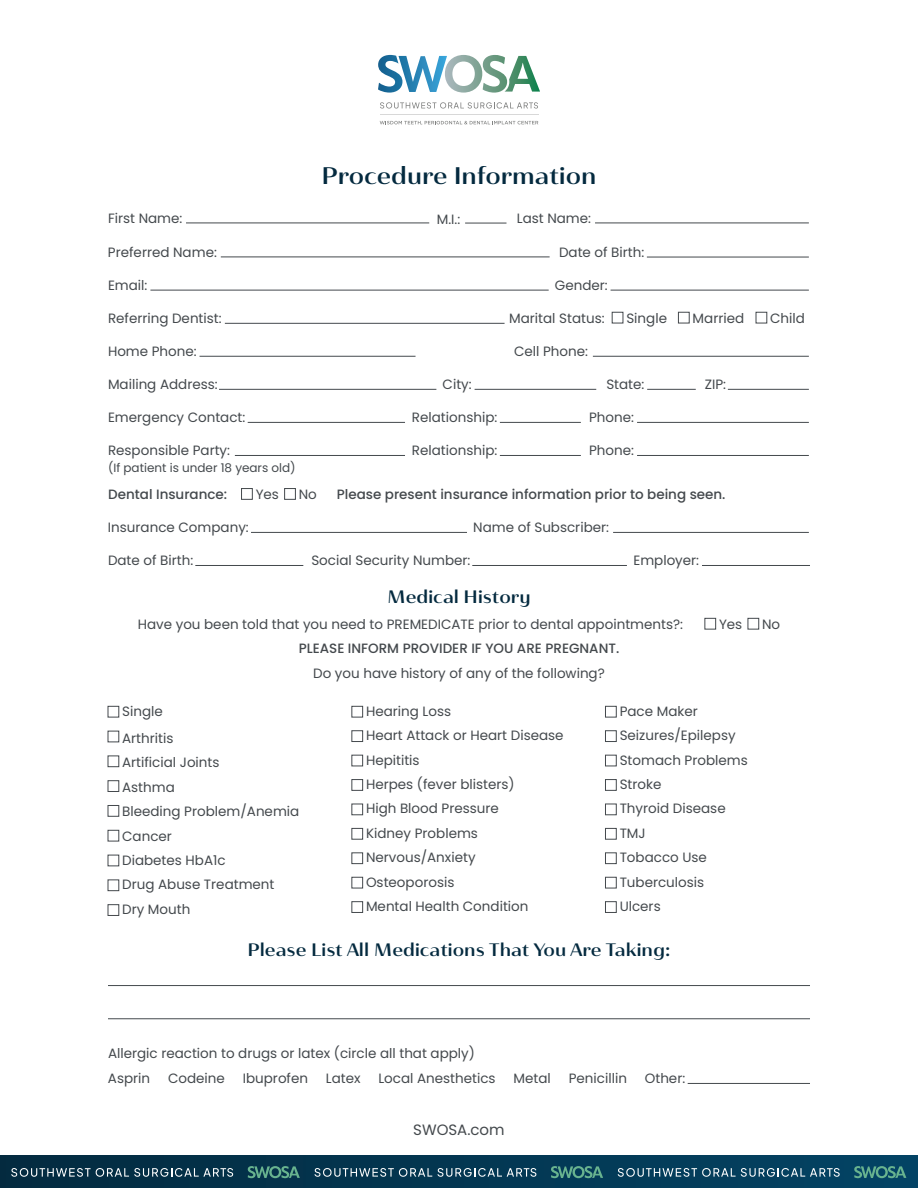
<style>
.page{position:relative;width:918px;height:1188px;background:#fff}
.page>*{position:absolute;margin:0;border:0;box-sizing:border-box;transform-origin:0 0}
.t1{font:500 expanded 24px "Haboro Contrast";color:#042a3f}
.t2{font:500 expanded 18px "Haboro Contrast";color:#042a3f}
.t3{font:15px "Poppins";color:#44494d}
.t4{font:13.5px/24.5px "Poppins";color:#44494d}
.t5{font:500 13.5px "Poppins";color:#44494d}
.t6{font:12px "Poppins";color:#44494d}
</style>
<div class="page">
<div style="left:0;top:1156px;width:918px;height:32px;background:linear-gradient(to right,#032a3f,#034364)"></div>
<svg style="left:854px;top:1166px;width:52px;height:12px"></svg>
<svg style="left:618px;top:1168px;width:222px;height:9px;background:#467188"></svg>
<svg style="left:551px;top:1166px;width:52px;height:12px"></svg>
<svg style="left:314px;top:1168px;width:222px;height:9px;background:#466b7e"></svg>
<svg style="left:248px;top:1166px;width:52px;height:12px"></svg>
<svg style="left:11px;top:1168px;width:222px;height:9px;background:#466576"></svg>
<hr style="left:225px;top:323px;width:280px;height:1px;background:#44494d">
<hr style="left:150px;top:290px;width:399px;height:1px;background:#44494d">
<hr style="left:611px;top:290px;width:198px;height:1px;background:#44494d">
<hr style="left:251px;top:532px;width:216px;height:1px;background:#44494d">
<hr style="left:613px;top:532px;width:196px;height:1px;background:#44494d">
<hr style="left:221px;top:257px;width:329px;height:1px;background:#44494d">
<hr style="left:108px;top:1018px;width:702px;height:1px;background:#44494d">
<hr style="left:688px;top:1083px;width:122px;height:1px;background:#44494d">
<hr style="left:108px;top:985px;width:702px;height:1px;background:#44494d">
<hr style="left:647px;top:257px;width:162px;height:1px;background:#44494d">
<hr style="left:200px;top:356px;width:216px;height:1px;background:#44494d">
<hr style="left:593px;top:356px;width:216px;height:1px;background:#44494d">
<hr style="left:637px;top:422px;width:172px;height:1px;background:#44494d">
<hr style="left:219px;top:389px;width:217px;height:1px;background:#44494d">
<hr style="left:475px;top:389px;width:121px;height:1px;background:#44494d">
<hr style="left:647px;top:389px;width:49px;height:1px;background:#44494d">
<hr style="left:728px;top:389px;width:81px;height:1px;background:#44494d">
<hr style="left:186px;top:223px;width:243px;height:1px;background:#44494d">
<hr style="left:595px;top:223px;width:214px;height:1px;background:#44494d">
<hr style="left:465px;top:223px;width:42px;height:1px;background:#44494d">
<hr style="left:248px;top:422px;width:157px;height:1px;background:#44494d">
<hr style="left:500px;top:422px;width:81px;height:1px;background:#44494d">
<hr style="left:702px;top:565px;width:108px;height:1px;background:#44494d">
<hr style="left:195px;top:565px;width:108px;height:1px;background:#44494d">
<hr style="left:472px;top:565px;width:155px;height:1px;background:#44494d">
<hr style="left:637px;top:455px;width:172px;height:1px;background:#44494d">
<hr style="left:235px;top:455px;width:170px;height:1px;background:#44494d">
<hr style="left:500px;top:455px;width:81px;height:1px;background:#44494d">
<div style="left:612px;top:312px;width:11px;height:11px;border:1px solid #44494d"></div>
<div style="left:678px;top:312px;width:12px;height:11px;border:1px solid #44494d"></div>
<div style="left:756px;top:312px;width:11px;height:11px;border:1px solid #44494d"></div>
<div style="left:108px;top:706px;width:11px;height:11px;border:1px solid #44494d"></div>
<div style="left:108px;top:731px;width:11px;height:11px;border:1px solid #44494d"></div>
<div style="left:108px;top:756px;width:11px;height:11px;border:1px solid #44494d"></div>
<div style="left:108px;top:780px;width:11px;height:12px;border:1px solid #44494d"></div>
<div style="left:108px;top:805px;width:11px;height:12px;border:1px solid #44494d"></div>
<div style="left:108px;top:830px;width:11px;height:11px;border:1px solid #44494d"></div>
<div style="left:108px;top:855px;width:11px;height:11px;border:1px solid #44494d"></div>
<div style="left:108px;top:880px;width:11px;height:11px;border:1px solid #44494d"></div>
<div style="left:108px;top:904px;width:11px;height:12px;border:1px solid #44494d"></div>
<div style="left:605px;top:706px;width:12px;height:11px;border:1px solid #44494d"></div>
<div style="left:605px;top:730px;width:12px;height:12px;border:1px solid #44494d"></div>
<div style="left:605px;top:755px;width:12px;height:11px;border:1px solid #44494d"></div>
<div style="left:605px;top:779px;width:12px;height:12px;border:1px solid #44494d"></div>
<div style="left:605px;top:804px;width:12px;height:11px;border:1px solid #44494d"></div>
<div style="left:605px;top:828px;width:12px;height:12px;border:1px solid #44494d"></div>
<div style="left:605px;top:852px;width:12px;height:12px;border:1px solid #44494d"></div>
<div style="left:605px;top:877px;width:12px;height:11px;border:1px solid #44494d"></div>
<div style="left:605px;top:901px;width:12px;height:12px;border:1px solid #44494d"></div>
<div style="left:351px;top:706px;width:12px;height:11px;border:1px solid #44494d"></div>
<div style="left:351px;top:730px;width:12px;height:12px;border:1px solid #44494d"></div>
<div style="left:351px;top:755px;width:12px;height:11px;border:1px solid #44494d"></div>
<div style="left:351px;top:779px;width:12px;height:12px;border:1px solid #44494d"></div>
<div style="left:351px;top:804px;width:12px;height:11px;border:1px solid #44494d"></div>
<div style="left:351px;top:828px;width:12px;height:12px;border:1px solid #44494d"></div>
<div style="left:351px;top:852px;width:12px;height:12px;border:1px solid #44494d"></div>
<div style="left:351px;top:877px;width:12px;height:11px;border:1px solid #44494d"></div>
<div style="left:351px;top:901px;width:12px;height:12px;border:1px solid #44494d"></div>
<div style="left:241px;top:488px;width:12px;height:12px;border:1px solid #44494d"></div>
<div style="left:284px;top:488px;width:12px;height:12px;border:1px solid #44494d"></div>
<div style="left:704px;top:618px;width:12px;height:12px;border:1px solid #44494d"></div>
<div style="left:748px;top:618px;width:11px;height:12px;border:1px solid #44494d"></div>
<svg style="left:378px;top:55px;width:162px;height:38px"></svg>
<svg style="left:380px;top:102px;width:158px;height:7px"></svg>
<hr style="left:380px;top:114px;width:158px;height:1px;background:#d8d8d8">
<svg style="left:380px;top:121px;width:158px;height:4px"></svg>
<p class="t4" style="left:108px;top:206px;width:76px">First Name:</p>
<h1 class="t1" style="left:322px;top:161px;width:276px">Procedure Information</h1>
<p class="t4" style="left:437px;top:207px;width:25px">M.I.:</p>
<p class="t4" style="left:517px;top:206px;width:76px">Last Name:</p>
<p class="t4" style="left:108px;top:240px;width:110px">Preferred Name:</p>
<p class="t4" style="left:559px;top:240px;width:87px">Date of Birth:</p>
<p class="t4" style="left:108px;top:273px;width:41px">Email:</p>
<p class="t4" style="left:555px;top:273px;width:54px">Gender:</p>
<p class="t4" style="left:108px;top:306px;width:115px">Referring Dentist:</p>
<p class="t4" style="left:509px;top:306px;width:97px">Marital Status:</p>
<p class="t4" style="left:626px;top:306px;width:42px">Single</p>
<p class="t4" style="left:693px;top:306px;width:53px">Married</p>
<p class="t4" style="left:770px;top:306px;width:36px">Child</p>
<p class="t4" style="left:108px;top:339px;width:90px">Home Phone:</p>
<p class="t4" style="left:514px;top:339px;width:75px">Cell Phone:</p>
<p class="t4" style="left:108px;top:372px;width:111px">Mailing Address:</p>
<p class="t4" style="left:443px;top:372px;width:31px">City:</p>
<p class="t4" style="left:606px;top:372px;width:40px">State:</p>
<p class="t4" style="left:705px;top:372px;width:23px">ZIP:</p>
<p class="t4" style="left:108px;top:406px;width:139px">Emergency Contact:</p>
<p class="t4" style="left:412px;top:406px;width:87px">Relationship:</p>
<p class="t4" style="left:589px;top:406px;width:46px">Phone:</p>
<p class="t4" style="left:108px;top:439px;width:124px">Responsible Party:</p>
<p class="t4" style="left:589px;top:439px;width:46px">Phone:</p>
<p class="t6" style="left:108px;top:461px;width:189px">(If patient is under 18 years old)</p>
<p class="t4" style="left:412px;top:439px;width:87px">Relationship:</p>
<p class="t5" style="left:108px;top:487px;width:120px">Dental Insurance:</p>
<p class="t4" style="left:256px;top:483px;width:25px">Yes</p>
<p class="t4" style="left:299px;top:483px;width:20px">No</p>
<p class="t5" style="left:337px;top:487px;width:390px">Please present insurance information prior to being seen.</p>
<p class="t4" style="left:108px;top:516px;width:142px">Insurance Company:</p>
<p class="t4" style="left:473px;top:516px;width:137px">Name of Subscriber:</p>
<p class="t4" style="left:108px;top:549px;width:87px">Date of Birth:</p>
<p class="t4" style="left:633px;top:549px;width:67px">Employer:</p>
<p class="t4" style="left:311px;top:549px;width:161px">Social Security Number:</p>
<h2 class="t2" style="left:387px;top:585px;width:145px">Medical History</h2>
<p class="t4" style="left:138px;top:612px;width:547px">Have you been told that you need to PREMEDICATE prior to dental appointments?:</p>
<p class="t4" style="left:719px;top:612px;width:25px">Yes</p>
<p class="t4" style="left:762px;top:612px;width:20px">No</p>
<p class="t5" style="left:299px;top:641px;width:322px">PLEASE INFORM PROVIDER IF YOU ARE PREGNANT.</p>
<p class="t4" style="left:313px;top:661px;width:293px">Do you have history of any of the following?</p>
<p class="t4" style="left:122px;top:698px;width:53px;line-height:27px">Single<br>Arthritis</p>
<p class="t4" style="left:122px;top:750px;width:179px">Artificial Joints<br>Asthma<br>Bleeding Problem/Anemia<br>Cancer<br>Diabetes HbA1c<br>Drug Abuse Treatment<br>Dry Mouth</p>
<p class="t4" style="left:366px;top:699px;width:199px">Hearing Loss<br>Heart Attack or Heart Disease<br>Hepititis<br>Herpes (fever blisters)<br>High Blood Pressure<br>Kidney Problems<br>Nervous/Anxiety<br>Osteoporosis<br>Mental Health Condition</p>
<p class="t4" style="left:620px;top:699px;width:130px">Pace Maker<br>Seizures/Epilepsy<br>Stomach Problems<br>Stroke<br>Thyroid Disease<br>TMJ<br>Tobacco Use<br>Tuberculosis<br>Ulcers</p>
<h2 class="t2" style="left:248px;top:938px;width:424px">Please List All Medications That You Are Taking:</h2>
<p class="t4" style="left:108px;top:1042px;width:369px">Allergic reaction to drugs or latex (circle all that apply)</p>
<p class="t4" style="left:108px;top:1067px;width:44px">Asprin</p>
<p class="t4" style="left:168px;top:1067px;width:58px">Codeine</p>
<p class="t4" style="left:243px;top:1067px;width:67px">Ibuprofen</p>
<p class="t4" style="left:326px;top:1067px;width:36px">Latex</p>
<p class="t4" style="left:378px;top:1067px;width:119px">Local Anesthetics</p>
<p class="t4" style="left:514px;top:1067px;width:39px">Metal</p>
<p class="t4" style="left:569px;top:1067px;width:60px">Penicillin</p>
<p class="t4" style="left:645px;top:1067px;width:42px">Other:</p>
<p class="t3" style="left:413px;top:1121px;width:93px">SWOSA.com</p>
</div>
